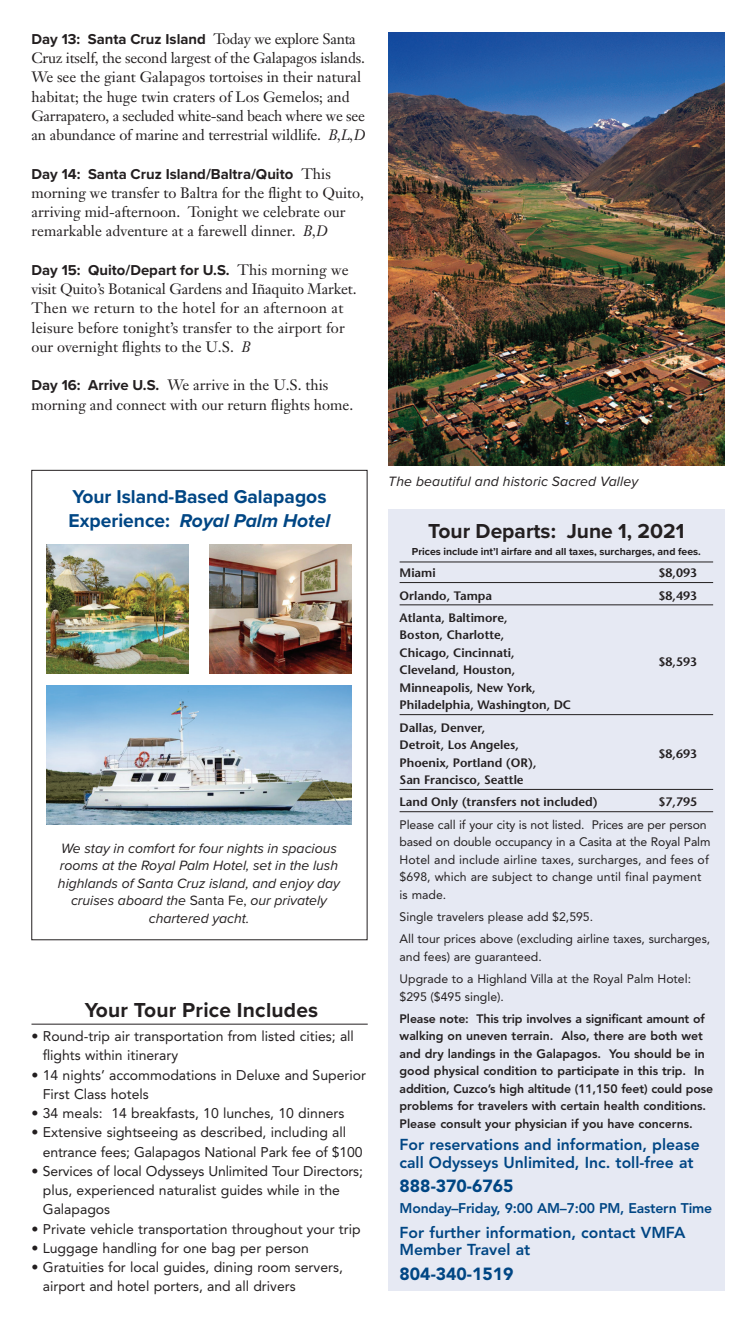
<style>
.page{position:relative;width:756px;height:1323px;background:#fff}
.page>*{position:absolute;margin:0;border:0;box-sizing:border-box;transform-origin:0 0}
.t1{font:700 21px "Proxima Nova";color:#231f20}
.t2{font:700 19.25px/24.5px "Proxima Nova";color:#004684}
.Phone_Number{font:900 17.5px "Avenir";color:#004684}
.Reservations{font:800 15.75px "Avenir";color:#004684}
.t3{font:14.88px/19.2px "Janson Text";color:#231f20}
.Bullets{font:14px/19.2px "Avenir";color:#231f20}
.t4{font:italic 14px/17.5px "Proxima Nova";color:#231f20;text-align:center}
.Contact_Time{font:800 14px "Avenir";letter-spacing:-.015em;color:#004684}
.Copy{font:12.25px/17.5px "Avenir";color:#231f20}
.Please_Note{font:800 12.25px/17.5px "Avenir";color:#231f20}
.City_Price{font:600 12.25px/17.5px "Stone Sans";color:#231f20}
.t5{font:700 10.5px "Proxima Nova";color:#231f20}
.s1{font-family:"Proxima Nova";font-weight:700}
.s2{font-style:italic}
.s3{font-style:normal}
</style>
<div class="page">
<hr style="left:32px;top:1024px;width:336px;height:1px;background:#231f20">
<div style="left:388px;top:510px;width:336px;height:781px;background:#e6e9f3"></div>
<hr style="left:400px;top:562px;width:313px;height:1px;background:#231f20">
<hr style="left:400px;top:582px;width:313px;height:1px;background:#231f20">
<hr style="left:400px;top:605px;width:313px;height:1px;background:#231f20">
<hr style="left:400px;top:714px;width:313px;height:1px;background:#231f20">
<hr style="left:400px;top:789px;width:313px;height:1px;background:#231f20">
<hr style="left:400px;top:811px;width:313px;height:1px;background:#231f20">
<img style="left:388px;top:32px;width:336px;height:434px">
<img style="left:46px;top:685px;width:306px;height:139px">
<img style="left:46px;top:545px;width:143px;height:129px">
<img style="left:209px;top:545px;width:143px;height:129px">
<div style="left:31px;top:470px;width:337px;height:470px;border:1px solid #231f20"></div>
<p class="t3" style="left:32px;top:29px;width:335px"><span class="s1">Day 13: Santa Cruz Island</span> Today we explore Santa Cruz itself, the second largest of the Galapagos islands.<br>We see the giant Galapagos tortoises in their natural habitat; the huge twin craters of Los Gemelos; and Garrapatero, a secluded white-sand beach where we see an abundance of marine and terrestrial wildlife. <span class="s2">B,L,D</span></p>
<p class="t3" style="left:32px;top:164px;width:334px"><span class="s1">Day 14: Santa Cruz Island/Baltra/Quito</span> This morning we transfer to Baltra for the flight to Quito, arriving mid-afternoon. Tonight we celebrate our remarkable adventure at a farewell dinner. <span class="s2">B,D</span></p>
<p class="t3" style="left:32px;top:260px;width:327px"><span class="s1">Day 15: Quito/Depart for U.S.</span> This morning we visit Quito’s Botanical Gardens and Iñaquito Market.<br>Then we return to the hotel for an afternoon at leisure before tonight’s transfer to the airport for our overnight flights to the U.S. <span class="s2">B</span></p>
<p class="t3" style="left:32px;top:375px;width:323px"><span class="s1">Day 16: Arrive U.S.</span> We arrive in the U.S. this morning and connect with our return flights home.</p>
<p class="t2" style="left:69px;top:484px;width:263px">Your Island-Based Galapagos<br>Experience: <span class="s2">Royal Palm Hotel</span></p>
<p class="t4" style="left:58px;top:839px;width:284px">We stay in comfort for four nights in spacious rooms at the Royal Palm Hotel, set in the lush highlands of Santa Cruz island, and enjoy day cruises aboard the <span class="s3">Santa Fe,</span> our privately chartered yacht.</p>
<p class="t1" style="left:85px;top:994px;width:235px">Your Tour Price Includes</p>
<p class="Bullets" style="left:43px;top:1027px;width:313px;text-indent:-11px">• Round-trip air transportation from listed cities; all flights within itinerary</p>
<p class="Bullets" style="left:43px;top:1065px;width:325px;text-indent:-11px">• 14 nights’ accommodations in Deluxe and Superior<br>First Class hotels</p>
<p class="Bullets" style="left:32px;top:1104px;width:314px">• 34 meals: 14 breakfasts, 10 lunches, 10 dinners</p>
<p class="Bullets" style="left:43px;top:1123px;width:321px;text-indent:-11px">• Extensive sightseeing as described, including all entrance fees; Galapagos National Park fee of $100</p>
<p class="Bullets" style="left:43px;top:1162px;width:322px;text-indent:-11px">• Services of local Odysseys Unlimited Tour Directors; plus, experienced naturalist guides while in the<br>Galapagos</p>
<p class="Bullets" style="left:32px;top:1219px;width:331px">• Private vehicle transportation throughout your trip</p>
<p class="Bullets" style="left:32px;top:1239px;width:279px">• Luggage handling for one bag per person</p>
<p class="Bullets" style="left:43px;top:1258px;width:302px;text-indent:-11px">• Gratuities for local guides, dining room servers, airport and hotel porters, and all drivers</p>
<p class="t4" style="left:388px;top:472px;width:252px">The beautiful and historic Sacred Valley</p>
<p class="t1" style="left:428px;top:515px;width:258px">Tour Departs: June 1, 2021</p>
<p class="t5" style="left:412px;top:544px;width:291px">Prices include int’l airfare and all taxes, surcharges, and fees.</p>
<p class="City_Price" style="left:400px;top:564px;width:38px">Miami</p>
<p class="City_Price" style="left:659px;top:564px;width:40px">$8,093</p>
<p class="City_Price" style="left:400px;top:586px;width:94px">Orlando, Tampa</p>
<p class="City_Price" style="left:659px;top:586px;width:40px">$8,493</p>
<p class="City_Price" style="left:400px;top:609px;width:117px">Atlanta, Baltimore,<br>Boston, Charlotte,<br>Chicago, Cincinnati,</p>
<p class="City_Price" style="left:659px;top:652px;width:40px">$8,593</p>
<p class="City_Price" style="left:400px;top:661px;width:173px">Cleveland, Houston,<br>Minneapolis, New York,<br>Philadelphia, Washington, DC</p>
<p class="City_Price" style="left:400px;top:718px;width:121px">Dallas, Denver,<br>Detroit, Los Angeles,</p>
<p class="City_Price" style="left:659px;top:745px;width:40px">$8,693</p>
<p class="City_Price" style="left:400px;top:753px;width:138px">Phoenix, Portland (OR),<br>San Francisco, Seattle</p>
<p class="City_Price" style="left:400px;top:793px;width:200px">Land Only (transfers not included)</p>
<p class="City_Price" style="left:659px;top:793px;width:40px">$7,795</p>
<p class="Copy" style="left:400px;top:816px;width:312px">Please call if your city is not listed. Prices are per person based on double occupancy in a Casita at the Royal Palm Hotel and include airline taxes, surcharges, and fees of $698, which are subject to change until final payment is made.</p>
<p class="Copy" style="left:400px;top:908px;width:195px">Single travelers please add $2,595.</p>
<p class="Copy" style="left:400px;top:930px;width:312px">All tour prices above (excluding airline taxes, surcharges, and fees) are guaranteed.</p>
<p class="Copy" style="left:400px;top:970px;width:293px">Upgrade to a Highland Villa at the Royal Palm Hotel: $295 ($495 single).</p>
<p class="Please_Note" style="left:400px;top:1010px;width:315px">Please note: This trip involves a significant amount of walking on uneven terrain. Also, there are both wet and dry landings in the Galapagos. You should be in good physical condition to participate in this trip. In addition, Cuzco’s high altitude (11,150 feet) could pose problems for travelers with certain health conditions.<br>Please consult your physician if you have concerns.</p>
<p class="Reservations" style="left:400px;top:1135px;width:302px">For reservations and information, please</p>
<p class="Reservations" style="left:400px;top:1153px;width:296px">call Odysseys Unlimited, Inc. toll-free at</p>
<p class="Phone_Number" style="left:400px;top:1175px;width:115px">888-370-6765</p>
<p class="Contact_Time" style="left:400px;top:1200px;width:314px">Monday–Friday, 9:00 AM–7:00 PM, Eastern Time</p>
<p class="Reservations" style="left:400px;top:1223px;width:287px">For further information, contact VMFA</p>
<p class="Reservations" style="left:400px;top:1240px;width:132px">Member Travel at</p>
<p class="Phone_Number" style="left:400px;top:1263px;width:115px">804-340-1519</p>
</div>
